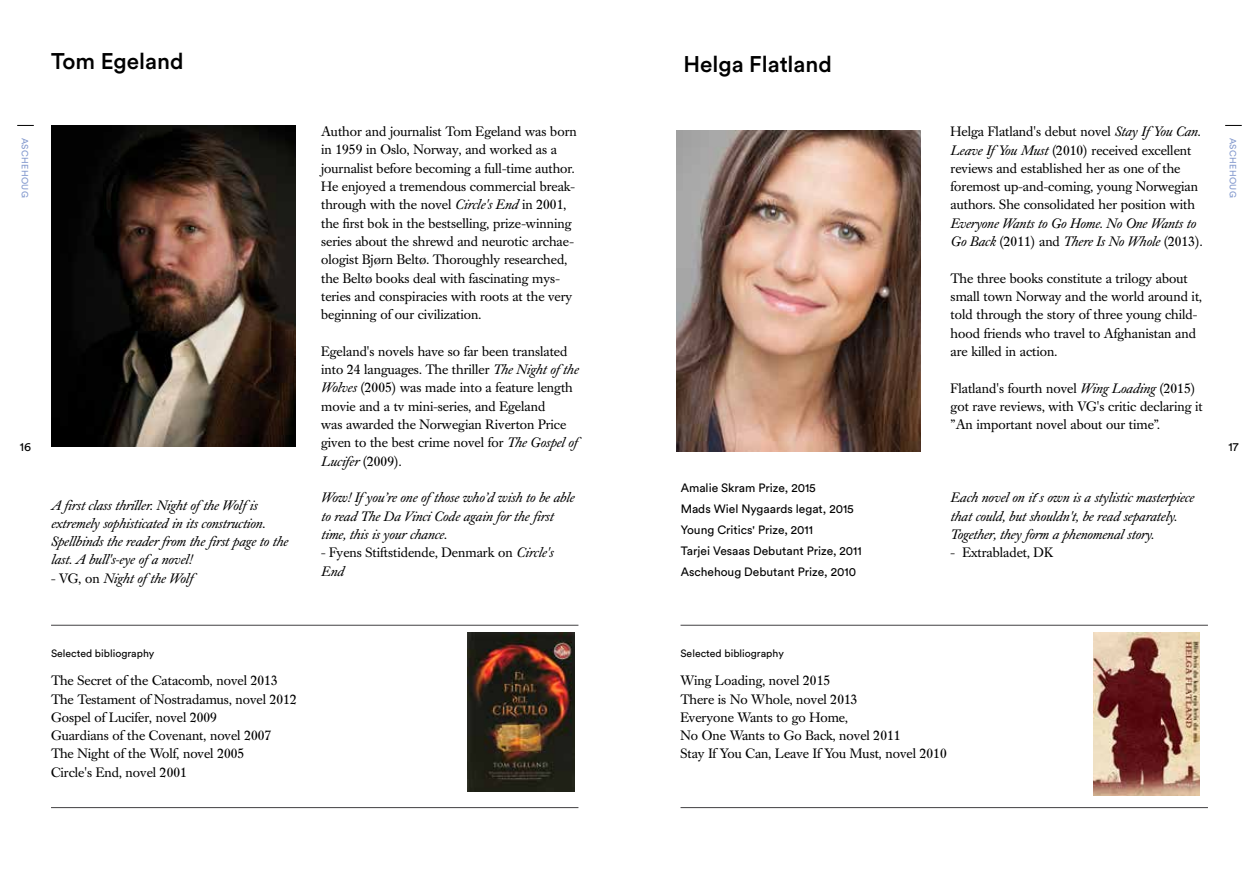
<style>
.page{position:relative;width:1259px;height:893px;background:#fff}
.page>*{position:absolute;margin:0;border:0;box-sizing:border-box;transform-origin:0 0}
.t1{font:500 22.5px "Circular Std";color:#000}
.t2{font:13.5px/18.3px "Caslon Book BE";color:#000}
.t3{font:italic 13.5px/18.3px "Caslon Book BE";color:#000}
.t4{font:12px/21px "Circular Std";color:#000}
.t5{font:10.5px "Circular Std";color:#000}
.t6{font:9px "Circular Std";letter-spacing:.04em;color:#8298cd}
.s1{font-style:italic}
.s2{font-style:normal}
</style>
<div class="page">
<svg style="left:17px;top:125px;width:17px;height:1px"></svg>
<svg style="left:1225px;top:125px;width:16px;height:1px"></svg>
<img style="left:51px;top:125px;width:244px;height:321px">
<hr style="left:51px;top:807px;width:527px;height:1px;background:#414042">
<hr style="left:680px;top:807px;width:528px;height:1px;background:#414042">
<hr style="left:51px;top:625px;width:527px;height:1px;background:#414042">
<hr style="left:680px;top:625px;width:528px;height:1px;background:#414042">
<img style="left:676px;top:130px;width:244px;height:322px">
<img style="left:468px;top:632px;width:106px;height:160px">
<img style="left:1093px;top:632px;width:107px;height:163px">
<h1 class="t1" style="left:51px;top:47px;width:134px">Tom Egeland</h1>
<h1 class="t1" style="left:683px;top:50px;width:150px">Helga Flatland</h1>
<p class="t2" style="left:321px;top:123px;width:257px">Author and journalist Tom Egeland was born</p>
<p class="t2" style="left:950px;top:123px;width:251px">Helga Flatland's debut novel <span class="s1">Stay IfYou Can.<br>Leave IfYou Must</span> (2010) received excellent reviews and established her as one of the foremost up-and-coming, young Norwegian authors. She consolidated her position with</p>
<p class="t3" style="left:950px;top:214px;width:253px">Everyone Wants to Go Home. No One Wants to<br>Go Back <span class="s2">(2011) and</span> There Is No Whole <span class="s2">(2013).</span></p>
<p class="t2" style="left:950px;top:269px;width:253px">The three books constitute a trilogy about small town Norway and the world around it, told through the story of three young child&shy;hood friends who travel to Afghanistan and are killed in action.</p>
<p class="t2" style="left:950px;top:379px;width:254px">Flatland's fourth novel <span class="s1">Wing Loading</span> (2015) got rave reviews, with VG's critic declaring it ”An important novel about our time”.</p>
<p class="t6" style="left:30px;top:138px;width:61px;rotate:90deg">ASCHEHOUG</p>
<p class="t6" style="left:1238px;top:138px;width:61px;rotate:90deg">ASCHEHOUG</p>
<p class="t2" style="left:321px;top:141px;width:255px">in 1959 in Oslo, Norway, and worked as a journalist before becoming a full-time author.<br>He enjoyed a tremendous commercial break&shy;through with the novel <span class="s1">Circle's End</span> in 2001, the first bok in the bestselling, prize-winning series about the shrewd and neurotic archae&shy;ologist Bjørn Beltø. Thoroughly researched, the Beltø books deal with fascinating mys&shy;teries and conspiracies with roots at the very beginning of our civilization.</p>
<p class="t2" style="left:321px;top:342px;width:265px">Egeland's novels have so far been translated into 24 languages. The thriller <span class="s1">The Night ofthe Wolves</span> (2005) was made into a feature length movie and a tv mini-series, and Egeland<br>was awarded the Norwegian Riverton Price given to the best crime novel for <span class="s1">The Gospel of Lucifer</span> (2009).</p>
<p class="t3" style="left:321px;top:489px;width:254px">Wow! Ifyou’re one ofthose who’d wish to be able to read The Da Vinci Code again for the first time, this is your chance.</p>
<p class="t2" style="left:321px;top:544px;width:234px">- Fyens Stiftstidende, Denmark on <span class="s1">Circle's<br>End</span></p>
<p class="t4" style="left:20px;top:436px;width:13px">16</p>
<p class="t4" style="left:1228px;top:436px;width:12px">17</p>
<p class="t4" style="left:681px;top:477px;width:182px">Amalie Skram Prize, 2015<br>Mads Wiel Nygaards legat, 2015<br>Young Critics' Prize, 2011<br>Tarjei Vesaas Debutant Prize, 2011<br>Aschehoug Debutant Prize, 2010</p>
<p class="t3" style="left:950px;top:489px;width:245px">Each novel on it´s own is a stylistic masterpiece that could, but shouldn't, be read separately.<br>Together, they form a phenomenal story.</p>
<p class="t2" style="left:950px;top:544px;width:104px">- Extrabladet, DK</p>
<p class="t3" style="left:51px;top:496px;width:238px">A first class thriller. Night ofthe Wolfis extremely sophisticated in its construction.<br>Spellbinds the reader from the first page to the last. A bull's-eye ofa novel!</p>
<p class="t3" style="left:51px;top:569px;width:151px"><span class="s2">- VG, on</span> Night ofthe Wolf</p>
<p class="t5" style="left:51px;top:647px;width:105px">Selected bibliography</p>
<p class="t5" style="left:680px;top:647px;width:105px">Selected bibliography</p>
<p class="t2" style="left:51px;top:672px;width:247px">The Secret of the Catacomb, novel 2013<br>The Testament of Nostradamus, novel 2012<br>Gospel of Lucifer, novel 2009<br>Guardians of the Covenant, novel 2007<br>The Night of the Wolf, novel 2005<br>Circle's End, novel 2001</p>
<p class="t2" style="left:680px;top:672px;width:268px">Wing Loading, novel 2015<br>There is No Whole, novel 2013<br>Everyone Wants to go Home,<br>No One Wants to Go Back, novel 2011<br>Stay If You Can, Leave If You Must, novel 2010</p>
</div>
